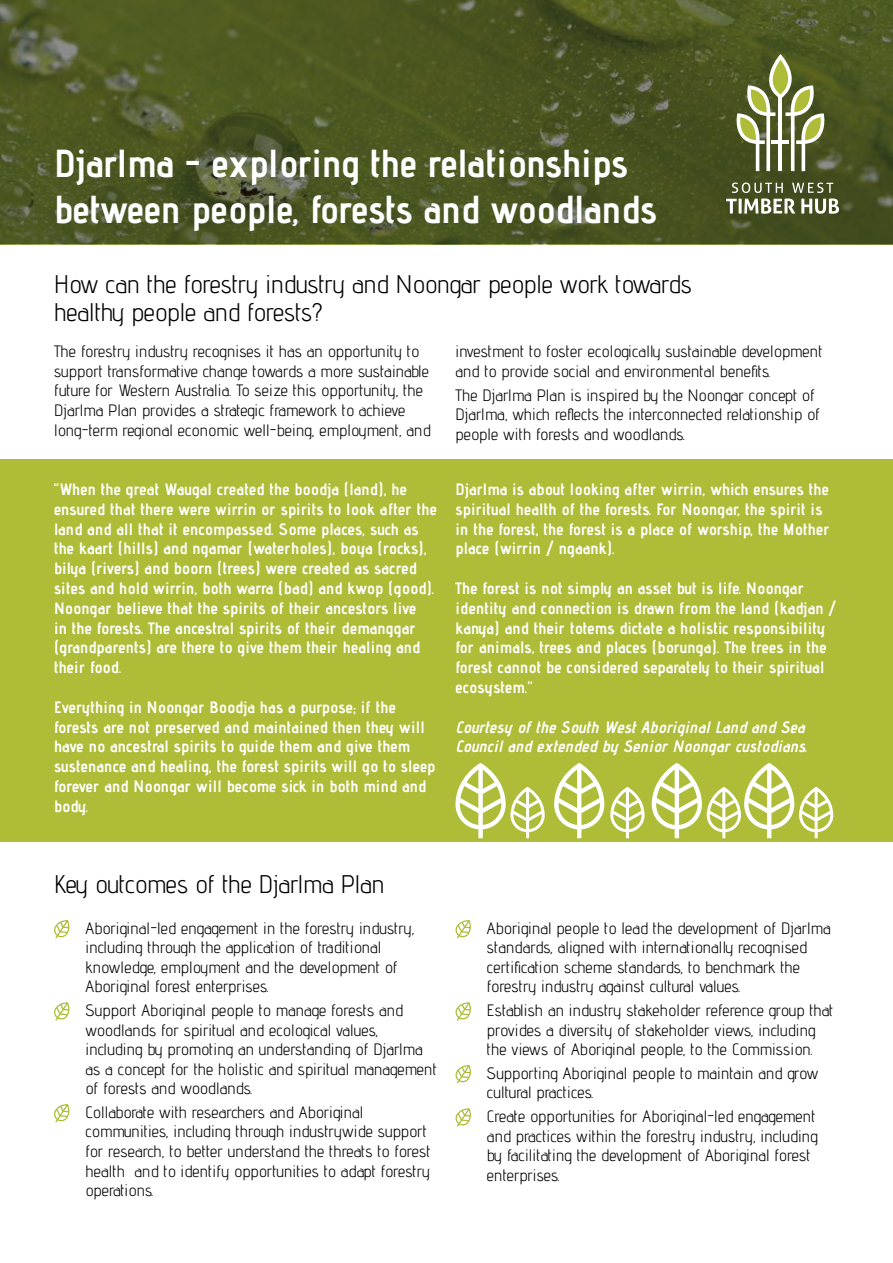
<style>
.page{position:relative;width:893px;height:1263px;background:#fff}
.page>*{position:absolute;margin:0;border:0;box-sizing:border-box;transform-origin:0 0}
.t1{font:700 39px/46.8px "Advent Pro";color:#fff}
.t2{font:25.5px/28.5px "Advent Pro";color:#000}
.t3{font:16.5px/19.5px "Advent Pro";letter-spacing:.01em;color:#000}
.t4{font:700 16.5px/19.8px "Advent Pro";letter-spacing:.01em;color:#fff}
.t5{font:italic 700 16.5px/19.8px "Advent Pro";color:#fff}
</style>
<div class="page">
<svg style="left:0;top:0;width:893px;height:244px;background:#4c5624"></svg>
<div style="left:0;top:459px;width:893px;height:383px;background:#aebc37"></div>
<svg style="left:54px;top:920px;width:15px;height:18px"></svg>
<svg style="left:54px;top:1002px;width:15px;height:19px"></svg>
<svg style="left:54px;top:1104px;width:15px;height:18px"></svg>
<svg style="left:455px;top:920px;width:16px;height:18px"></svg>
<svg style="left:455px;top:1002px;width:16px;height:19px"></svg>
<svg style="left:455px;top:1065px;width:16px;height:18px"></svg>
<svg style="left:455px;top:1108px;width:16px;height:19px"></svg>
<svg style="left:734px;top:54px;width:93px;height:117px"></svg>
<hr style="left:779px;top:97px;width:3px;height:74px;background:#fff">
<hr style="left:772px;top:140px;width:17px;height:4px;background:#fff">
<svg style="left:726px;top:183px;width:113px;height:31px"></svg>
<svg style="left:554px;top:763px;width:50px;height:75px"></svg>
<svg style="left:455px;top:763px;width:90px;height:75px"></svg>
<svg style="left:610px;top:787px;width:35px;height:51px"></svg>
<svg style="left:652px;top:763px;width:181px;height:75px"></svg>
<h1 class="t1" style="left:54px;top:139px;width:604px">Djarlma - exploring the relationships between people, forests and woodlands</h1>
<h2 class="t2" style="left:54px;top:269px;width:639px">How can the forestry industry and Noongar people work towards healthy people and forests?</h2>
<p class="t3" style="left:54px;top:341px;width:378px">The forestry industry recognises it has an opportunity to support transformative change towards a more sustainable future for Western Australia. To seize this opportunity, the Djarlma Plan provides a strategic framework to achieve long-term regional economic well-being, employment, and</p>
<p class="t3" style="left:455px;top:341px;width:368px">investment to foster ecologically sustainable development and to provide social and environmental benefits.</p>
<p class="t3" style="left:455px;top:385px;width:366px">The Djarlma Plan is inspired by the Noongar concept of<br>Djarlma, which reflects the interconnected relationship of people with forests and woodlands.</p>
<p class="t4" style="left:54px;top:479px;width:384px">“When the great Waugal created the boodja (land), he ensured that there were wirrin or spirits to look after the land and all that it encompassed. Some places, such as the kaart (hills) and ngamar (waterholes), boya (rocks), bilya (rivers) and boorn (trees) were created as sacred sites and hold wirrin, both warra (bad) and kwop (good).<br>Noongar believe that the spirits of their ancestors live<br>in the forests. The ancestral spirits of their demanggar (grandparents) are there to give them their healing and their food.</p>
<p class="t4" style="left:54px;top:697px;width:383px">Everything in Noongar Boodja has a purpose; if the forests are not preserved and maintained then they will have no ancestral spirits to guide them and give them sustenance and healing, the forest spirits will go to sleep forever and Noongar will become sick in both mind and body.</p>
<p class="t4" style="left:455px;top:479px;width:376px">Djarlma is about looking after wirrin, which ensures the spiritual health of the forests. For Noongar, the spirit is in the forest, the forest is a place of worship, the Mother place (wirrin / ngaank).</p>
<p class="t4" style="left:455px;top:578px;width:382px">The forest is not simply an asset but is life. Noongar identity and connection is drawn from the land (kadjan / kanya) and their totems dictate a holistic responsibility for animals, trees and places (borunga). The trees in the forest cannot be considered separately to their spiritual ecosystem.”</p>
<p class="t5" style="left:455px;top:717px;width:357px">Courtesy oftheSouth WestAboriginalLand and Sea<br>Counciland extended by SeniorNoongarcustodians.</p>
<h2 class="t2" style="left:54px;top:869px;width:332px">Key outcomes of the Djarlma Plan</h2>
<p class="t3" style="left:85px;top:918px;width:330px">Aboriginal-led engagement in the forestry industry, including through the application of traditional knowledge, employment and the development of Aboriginal forest enterprises.</p>
<p class="t3" style="left:85px;top:1000px;width:353px">Support Aboriginal people to manage forests and woodlands for spiritual and ecological values, including by promoting an understanding of Djarlma as a concept for the holistic and spiritual management of forests and woodlands.</p>
<p class="t3" style="left:85px;top:1102px;width:346px">Collaborate with researchers and Aboriginal communities, including through industrywide support for research, to better understand the threats to forest health and to identify opportunities to adapt forestry operations.</p>
<p class="t3" style="left:487px;top:918px;width:345px">Aboriginal people to lead the development of Djarlma standards, aligned with internationally recognised certification scheme standards, to benchmark the forestry industry against cultural values.</p>
<p class="t3" style="left:487px;top:1000px;width:348px">Establish an industry stakeholder reference group that provides a diversity of stakeholder views, including the views of Aboriginal people, to the Commission.</p>
<p class="t3" style="left:487px;top:1063px;width:333px">Supporting Aboriginal people to maintain and grow cultural practices.</p>
<p class="t3" style="left:487px;top:1106px;width:332px">Create opportunities for Aboriginal-led engagement and practices within the forestry industry, including by facilitating the development of Aboriginal forest enterprises.</p>
</div>
